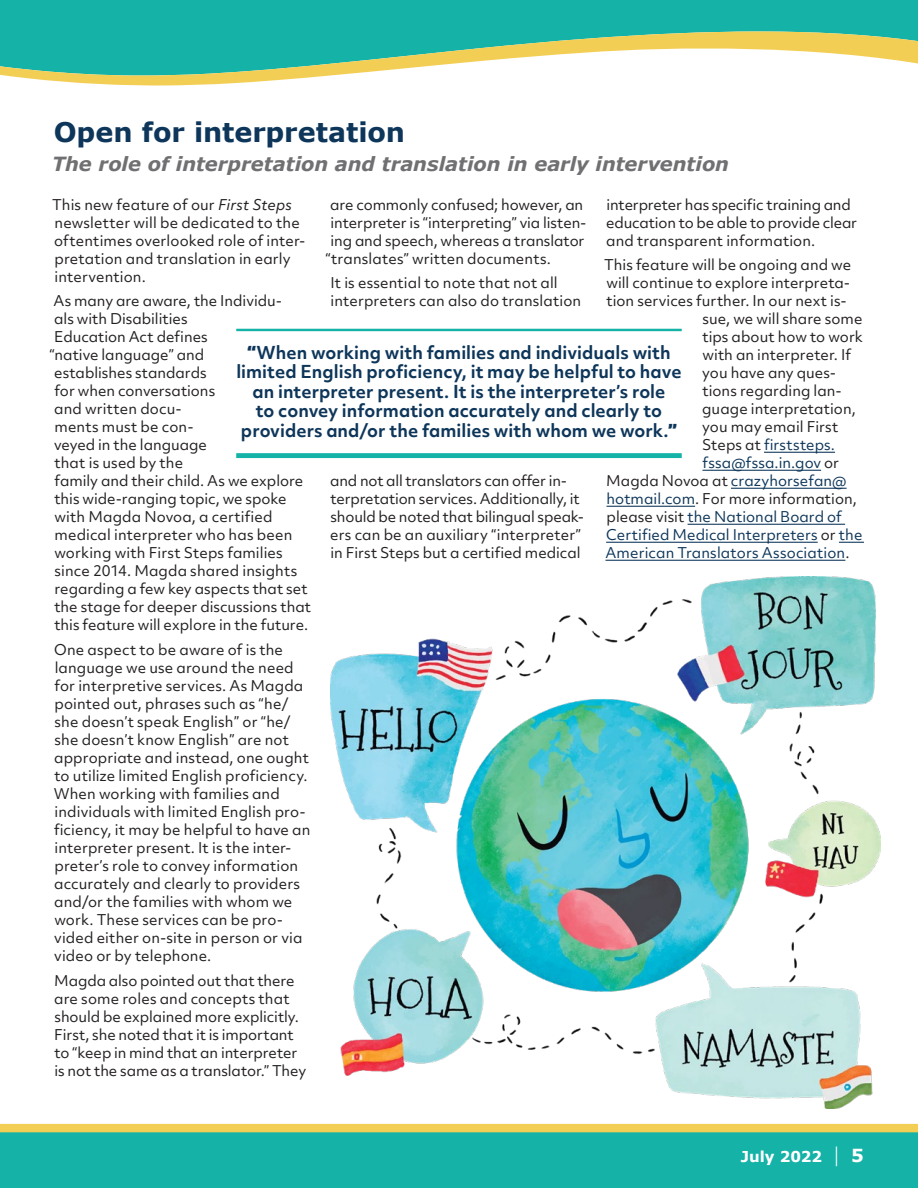
<style>
.page{position:relative;width:918px;height:1188px;background:#fff}
.page>*{position:absolute;margin:0;border:0;box-sizing:border-box;transform-origin:0 0}
.t1{font:700 27px "Verdana";letter-spacing:-.005em;color:#0e365a}
.t2{font:italic 700 19.5px "Verdana";letter-spacing:-.005em;color:#707073}
.t3{font:700 17.1px/19.5px "Objektiv Mk 2";color:#0e365a;text-align:center}
.t4{font:700 15px "Verdana";color:#fff}
.t5{font:14.25px/18px "Objektiv Mk 2";letter-spacing:.005em;color:#231f20}
.t6{font:14.25px "Objektiv Mk 2";letter-spacing:.005em;color:#0e365a}
.s1{font-style:italic}
.s2{color:#231f20}
.s3{color:#0e365a}
.s4{font-weight:900}
.s5{font-family:"Objektiv Mk 2";font-weight:300;font-size:18px}
.s6{font-size:18px}
</style>
<div class="page">
<div style="left:0;top:0;width:918px;height:31px;background:#15b2a8"></div>
<svg style="left:0;top:31px;width:918px;height:55px"></svg>
<svg style="left:0;top:1123px;width:918px;height:65px;background:#35b69e"></svg>
<hr style="left:764px;top:452px;width:71px;height:1px;background:#0e365a">
<hr style="left:702px;top:470px;width:119px;height:1px;background:#0e365a">
<hr style="left:731px;top:488px;width:116px;height:1px;background:#0e365a">
<hr style="left:607px;top:506px;width:88px;height:1px;background:#0e365a">
<hr style="left:688px;top:524px;width:157px;height:1px;background:#0e365a">
<hr style="left:606px;top:542px;width:212px;height:1px;background:#0e365a">
<svg style="left:839px;top:542px;width:25px;height:1px"></svg>
<hr style="left:606px;top:560px;width:239px;height:1px;background:#0e365a">
<hr style="left:236px;top:329px;width:446px;height:2px;background:#15b2a8">
<div style="left:236px;top:453px;width:446px;height:5px;background:#15b2a8"></div>
<img style="left:330px;top:576px;width:551px;height:532px">
<h1 class="t1" style="left:54px;top:113px;width:353px">Open for interpretation</h1>
<h2 class="t2" style="left:52px;top:150px;width:679px">The role of interpretation and translation in early intervention</h2>
<p class="t5" style="left:52px;top:195px;width:255px">This new feature of our <span class="s1">First Steps </span>newsletter will be dedicated to the oftentimes overlooked role of inter&shy;pretation and translation in early intervention.</p>
<p class="t5" style="left:54px;top:292px;width:230px">As many are aware, the Individu-</p>
<p class="t5" style="left:54px;top:310px;width:135px">als with Disabilities</p>
<p class="t5" style="left:54px;top:328px;width:155px">Education Act defines</p>
<p class="t5" style="left:50px;top:346px;width:156px">“native language” and</p>
<p class="t5" style="left:54px;top:364px;width:154px">establishes standards</p>
<p class="t5" style="left:54px;top:382px;width:162px">for when conversations</p>
<p class="t5" style="left:54px;top:400px;width:129px">and written docu-</p>
<p class="t5" style="left:55px;top:418px;width:141px">ments must be con-</p>
<p class="t5" style="left:54px;top:436px;width:154px">veyed in the language</p>
<p class="t5" style="left:54px;top:454px;width:130px">that is used by the</p>
<p class="t5" style="left:54px;top:472px;width:250px">family and their child. As we explore</p>
<p class="t5" style="left:54px;top:490px;width:234px">this wide-ranging topic, we spoke</p>
<p class="t5" style="left:54px;top:508px;width:220px">with Magda Novoa, a certified</p>
<p class="t5" style="left:55px;top:526px;width:239px">medical interpreter who has been</p>
<p class="t5" style="left:54px;top:544px;width:230px">working with First Steps families</p>
<p class="t5" style="left:55px;top:562px;width:244px">since 2014. Magda shared insights</p>
<p class="t5" style="left:55px;top:580px;width:255px">regarding a few key aspects that set</p>
<p class="t5" style="left:54px;top:598px;width:258px">the stage for deeper discussions that</p>
<p class="t5" style="left:54px;top:616px;width:255px">this feature will explore in the future.</p>
<p class="t5" style="left:54px;top:641px;width:258px">One aspect to be aware of is the language we use around the need for interpretive services. As Magda pointed out, phrases such as “he/ she doesn’t speak English” or “he/ she doesn’t know English” are not appropriate and instead, one ought to utilize limited English proficiency.<br>When working with families and individuals with limited English pro&shy;ficiency, it may be helpful to have an interpreter present. It is the inter&shy;preter’s role to convey information accurately and clearly to providers and/or the families with whom we work. These services can be pro&shy;vided either on-site in person or via video or by telephone.</p>
<p class="t5" style="left:54px;top:971px;width:254px">Magda also pointed out that there are some roles and concepts that should be explained more explicitly.<br>First, she noted that it is important to “keep in mind that an interpreter is not the same as a translator.” They</p>
<p class="t5" style="left:606px;top:195px;width:253px">interpreter has specific training and education to be able to provide clear and transparent information.</p>
<p class="t5" style="left:604px;top:256px;width:249px">This feature will be ongoing and we</p>
<p class="t5" style="left:606px;top:274px;width:245px">will continue to explore interpreta-</p>
<p class="t5" style="left:606px;top:292px;width:242px">tion services further. In our next is-</p>
<p class="t5" style="left:703px;top:310px;width:161px">sue, we will share some</p>
<p class="t5" style="left:702px;top:328px;width:162px">tips about how to work</p>
<p class="t5" style="left:702px;top:346px;width:150px">with an interpreter. If</p>
<p class="t5" style="left:702px;top:364px;width:135px">you have any ques-</p>
<p class="t5" style="left:702px;top:382px;width:141px">tions regarding lan-</p>
<p class="t5" style="left:702px;top:400px;width:155px">guage interpretation,</p>
<p class="t5" style="left:702px;top:418px;width:138px">you may email First</p>
<p class="t6" style="left:702px;top:435px;width:134px"><span class="s2">Steps at</span> firststeps.</p>
<p class="t6" style="left:702px;top:453px;width:138px">fssa@fssa.in.gov <span class="s2">or</span></p>
<p class="t6" style="left:606px;top:471px;width:242px"><span class="s2">Magda Novoa at</span> crazyhorsefan@</p>
<p class="t5" style="left:607px;top:490px;width:252px"><span class="s3">hotmail.com</span>. For more information,</p>
<p class="t6" style="left:607px;top:507px;width:237px"><span class="s2">please visit</span> the National Board of</p>
<p class="t6" style="left:606px;top:525px;width:258px">Certified Medical Interpreters <span class="s2">or</span> the</p>
<p class="t6" style="left:606px;top:543px;width:246px">American Translators Association<span class="s2">.</span></p>
<p class="t5" style="left:330px;top:195px;width:255px">are commonly confused; however, an</p>
<p class="t5" style="left:331px;top:213px;width:258px">interpreter is “interpreting” via listen-</p>
<p class="t5" style="left:331px;top:231px;width:256px">ing and speech, whereas a translator</p>
<p class="t5" style="left:326px;top:249px;width:227px">“translates” written documents.</p>
<p class="t5" style="left:330px;top:274px;width:252px">It is essential to note that not all interpreters can also do translation</p>
<p class="t3" style="left:236px;top:342px;width:447px"><span class="s4">“</span>When working with families and individuals with limited English proficiency, it may be helpful to have an interpreter present. It is the interpreter’s role<br>to convey information accurately and clearly to providers and/or the families with whom we work.<span class="s4">”</span></p>
<p class="t5" style="left:330px;top:472px;width:255px">and not all translators can offer in&shy;terpretation services. Additionally, it should be noted that bilingual speak&shy;ers can be an auxiliary “interpreter” in First Steps but a certified medical</p>
<p class="t4" style="left:741px;top:1146px;width:125px">July 2022 <span class="s5">|</span> <span class="s6">5</span></p>
</div>
